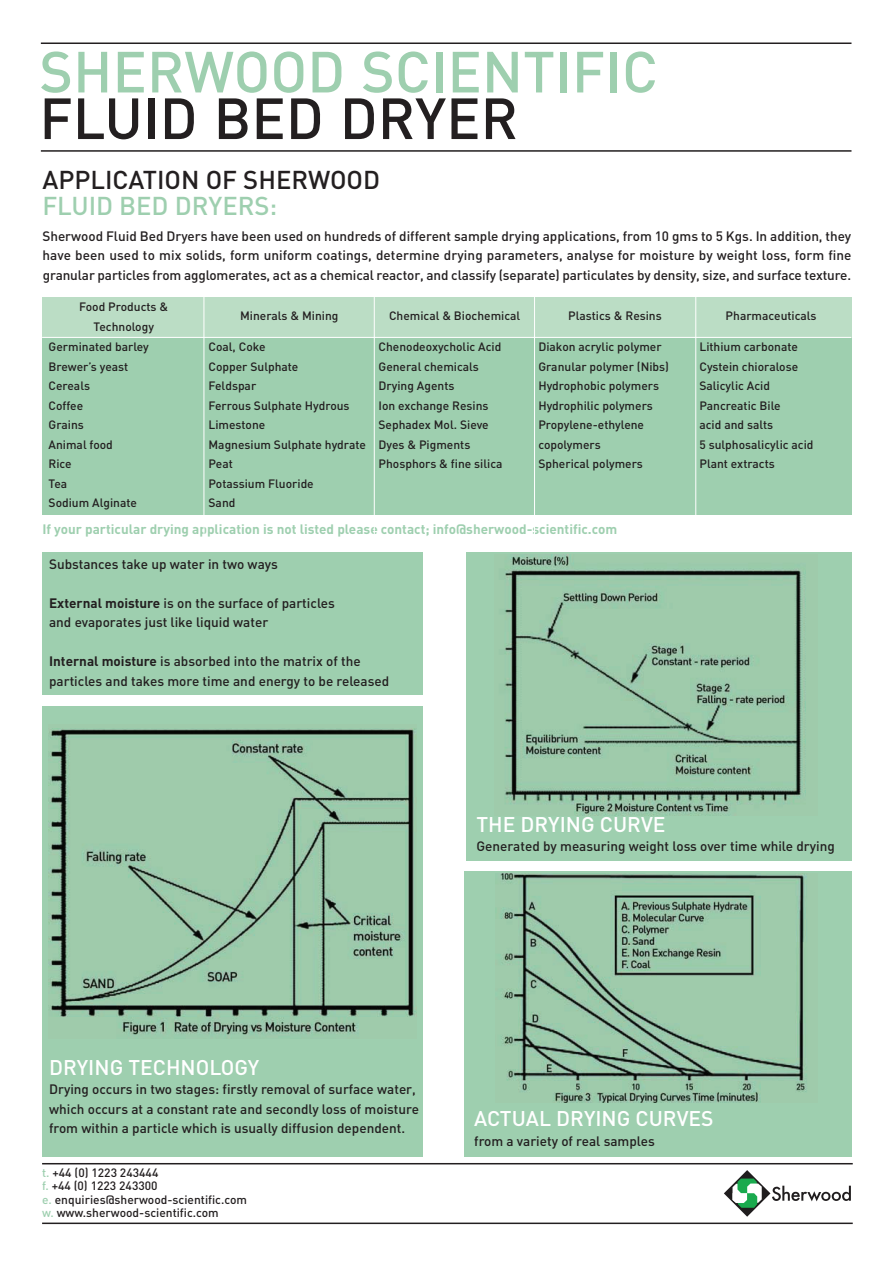
<style>
.page{position:relative;width:893px;height:1263px;background:#fff}
.page>*{position:absolute;margin:0;border:0;box-sizing:border-box;transform-origin:0 0}
.t1{font:500 57.15px "DIN";color:#9ecfaf}
.t2{font:500 57.15px "DIN";color:#231f20}
.t3{font:500 25.5px "DIN";color:#231f20}
.t4{font:500 25.5px "DIN";color:#9ecfaf}
.t5{font:500 21px "DIN";color:#fff}
.t6{font:500 13.5px/19.5px "DIN";color:#231f20}
.t7{font:700 13.5px "DIN";color:#9ecfaf}
.t8{font:500 12px/19.5px "DIN";color:#231f20}
.s1{font-weight:700}
.s2{color:#9ecfaf}
</style>
<div class="page">
<div style="left:466px;top:552px;width:385px;height:309px;background:#9ecfaf"></div>
<img style="left:504px;top:555px;width:302px;height:261px">
<hr style="left:41px;top:150px;width:810px;height:2px;background:#231f20">
<hr style="left:41px;top:43px;width:810px;height:1px;background:#231f20">
<hr style="left:42px;top:1223px;width:811px;height:1px;background:#231f20">
<hr style="left:42px;top:1163px;width:811px;height:1px;background:#231f20">
<svg style="left:724px;top:1170px;width:127px;height:47px"></svg>
<div style="left:42px;top:297px;width:809px;height:218px;background:#9ecfaf"></div>
<div style="left:42px;top:297px;width:809px;height:40px;background:#bbddc5"></div>
<hr style="left:42px;top:337px;width:809px;height:1px;background:#fff">
<hr style="left:204px;top:295px;width:1px;height:250px;background:#fff">
<hr style="left:374px;top:295px;width:1px;height:250px;background:#fff">
<hr style="left:534px;top:295px;width:1px;height:250px;background:#fff">
<hr style="left:695px;top:295px;width:1px;height:250px;background:#fff">
<div style="left:42px;top:552px;width:381px;height:142px;background:#9ecfaf"></div>
<div style="left:42px;top:706px;width:381px;height:451px;background:#9ecfaf"></div>
<div style="left:464px;top:871px;width:387px;height:286px;background:#9ecfaf"></div>
<img style="left:48px;top:728px;width:369px;height:309px">
<img style="left:500px;top:874px;width:307px;height:228px">
<h1 class="t1" style="left:39px;top:51px;width:620px">SHERWOOD SCIENTIFIC</h1>
<h1 class="t2" style="left:39px;top:98px;width:480px">FLUID BED DRYER</h1>
<h2 class="t3" style="left:42px;top:171px;width:339px">APPLICATION OF SHERWOOD</h2>
<h2 class="t4" style="left:42px;top:197px;width:236px">FLUID BED DRYERS:</h2>
<p class="t6" style="left:42px;top:227px;width:811px;text-align:justify">Sherwood Fluid Bed Dryers have been used on hundreds of different sample drying applications, from 10 gms to 5 Kgs. In addition, they have been used to mix solids, form uniform coatings, determine drying parameters, analyse for moisture by weight loss, form fine granular particles from agglomerates, act as a chemical reactor, and classify (separate) particulates by density, size, and surface texture.</p>
<p class="t8" style="left:79px;top:298px;width:91px;text-align:center">Food Products &amp;<br>Technology</p>
<p class="t8" style="left:240px;top:307px;width:100px">Minerals &amp; Mining</p>
<p class="t8" style="left:389px;top:307px;width:133px">Chemical &amp; Biochemical</p>
<p class="t8" style="left:568px;top:307px;width:95px">Plastics &amp; Resins</p>
<p class="t8" style="left:726px;top:307px;width:92px">Pharmaceuticals</p>
<p class="t8" style="left:49px;top:338px;width:102px">Germinated barley<br>Brewer’s yeast<br>Cereals<br>Coffee<br>Grains<br>Animal food<br>Rice<br>Tea<br>Sodium Alginate</p>
<p class="t8" style="left:209px;top:338px;width:159px">Coal, Coke<br>Copper Sulphate<br>Feldspar<br>Ferrous Sulphate Hydrous<br>Limestone<br>Magnesium Sulphate hydrate<br>Peat<br>Potassium Fluoride<br>Sand</p>
<p class="t8" style="left:378px;top:338px;width:125px">Chenodeoxycholic Acid<br>General chemicals<br>Drying Agents<br>Ion exchange Resins<br>Sephadex Mol. Sieve<br>Dyes &amp; Pigments<br>Phosphors &amp; fine silica</p>
<p class="t8" style="left:538px;top:338px;width:132px">Diakon acrylic polymer<br>Granular polymer (Nibs)<br>Hydrophobic polymers<br>Hydrophilic polymers<br>Propylene-ethylene copolymers<br>Spherical polymers</p>
<p class="t8" style="left:699px;top:338px;width:116px">Lithium carbonate<br>Cystein chioralose<br>Salicylic Acid<br>Pancreatic Bile<br>acid and salts<br>5 sulphosalicylic acid<br>Plant extracts</p>
<p class="t7" style="left:42px;top:525px;width:576px">If your particular drying application is not listed please contact; info@sherwood-scientific.com</p>
<p class="t6" style="left:49px;top:556px;width:230px">Substances take up water in two ways</p>
<p class="t6" style="left:49px;top:595px;width:287px"><span class="s1">External moisture</span> is on the surface of particles and evaporates just like liquid water</p>
<p class="t6" style="left:49px;top:653px;width:342px"><span class="s1">Internal moisture</span> is absorbed into the matrix of the particles and takes more time and energy to be released</p>
<h3 class="t5" style="left:476px;top:817px;width:191px">THE DRYING CURVE</h3>
<p class="t6" style="left:476px;top:838px;width:360px">Generated by measuring weight loss over time while drying</p>
<h3 class="t5" style="left:49px;top:1059px;width:212px">DRYING TECHNOLOGY</h3>
<p class="t6" style="left:49px;top:1081px;width:371px">Drying occurs in two stages: firstly removal of surface water, which occurs at a constant rate and secondly loss of moisture from within a particle which is usually diffusion dependent.</p>
<p class="t8" style="left:42px;top:1167px;width:206px;line-height:13.5px"><span class="s2">t.</span> +44 (0) 1223 243444<br><span class="s2">f.</span> +44 (0) 1223 243300<br><span class="s2">e.</span> enquiries@sherwood-scientific.com <span class="s2">w.</span> www.sherwood-scientific.com</p>
<h3 class="t5" style="left:474px;top:1111px;width:241px">ACTUAL DRYING CURVES</h3>
<p class="t6" style="left:474px;top:1132px;width:182px">from a variety of real samples</p>
</div>
